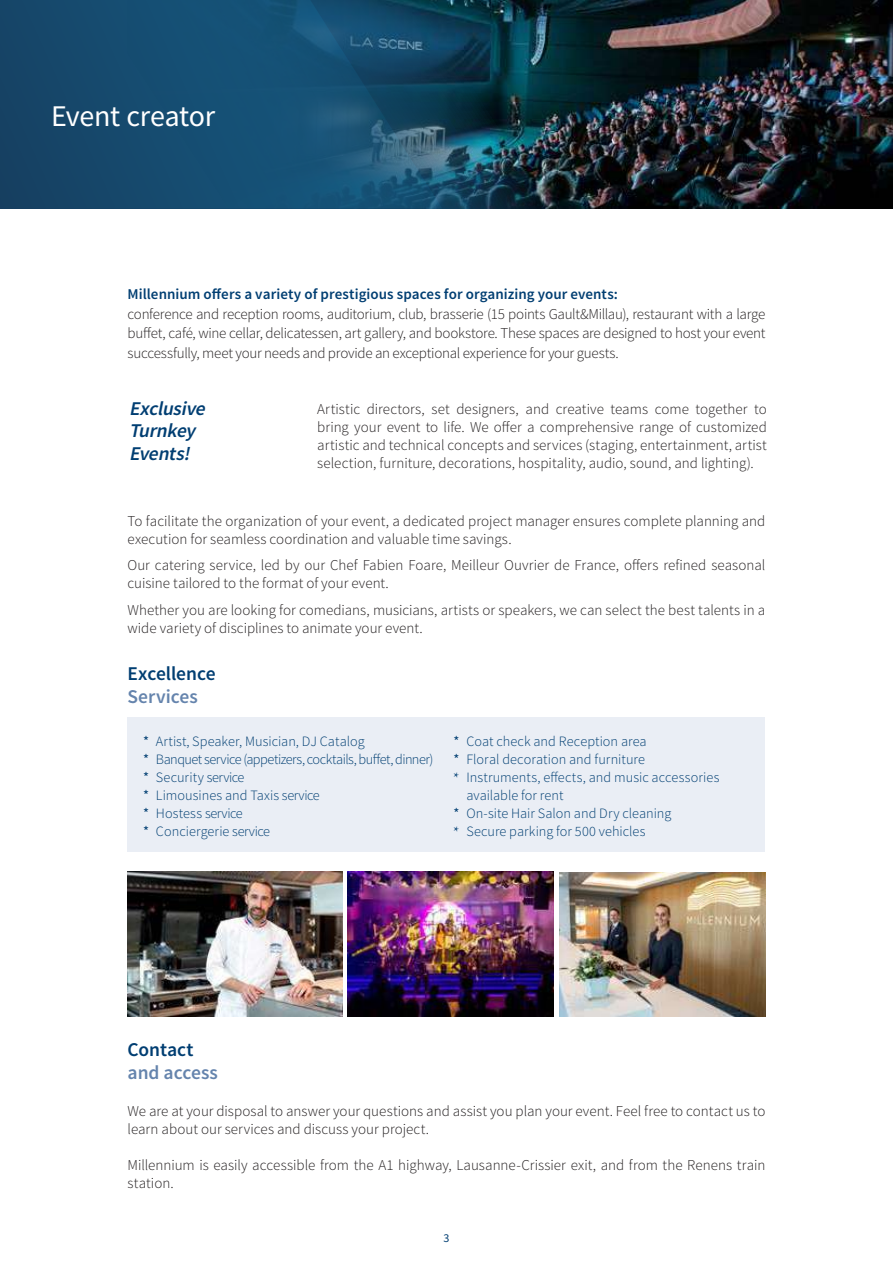
<style>
.page{position:relative;width:893px;height:1263px;background:#fff}
.page>*{position:absolute;margin:0;border:0;box-sizing:border-box;transform-origin:0 0}
.t1{font:30px "Source Sans Pro";letter-spacing:-.015em;color:#fff}
.t2{font:italic 600 19.5px/22.5px "Source Sans Pro";color:#003e72}
.t3{font:600 19.5px "Source Sans Pro";letter-spacing:-.005em;color:#003e72}
.t4{font:600 19.5px "Source Sans Pro";color:#6584ad}
.t5{font:300 15px/18px "Source Sans Pro";color:#231f20}
.t6{font:600 15px "Source Sans Pro";letter-spacing:.005em;color:#003e72}
.t7{font:300 14.25px/18px "Source Sans Pro";color:#003e72}
.t8{font:12px "Source Sans Pro";color:#003e72}
.s1{font-weight:400}
.s2{font-family:"Minion Pro";font-weight:400}
</style>
<div class="page">
<div style="left:128px;top:717px;width:637px;height:134px;background:#eaeef5"></div>
<img style="left:128px;top:872px;width:214px;height:144px">
<img style="left:559px;top:872px;width:206px;height:144px">
<img style="left:348px;top:872px;width:206px;height:144px">
<div style="left:0;top:0;width:128px;height:208px;background:#164669"></div>
<img style="left:128px;top:0;width:765px;height:208px">
<h1 class="t1" style="left:51px;top:97px;width:166px">Event creator</h1>
<p class="t6" style="left:128px;top:285px;width:492px">Millennium offers a variety of prestigious spaces for organizing your events:</p>
<p class="t5" style="left:128px;top:304px;width:639px;line-height:19.5px;text-align:justify">conference and reception rooms, auditorium, club, brasserie (15 points Gault&amp;Millau), restaurant with a large buffet, café, wine cellar, delicatessen, art gallery, and bookstore. These spaces are designed to host your event successfully, meet your needs and provide an exceptional experience for your guests.</p>
<h2 class="t2" style="left:129px;top:398px;width:82px">Exclusive<br>Turnkey<br>Events!</h2>
<p class="t5" style="left:317px;top:400px;width:451px;text-align:justify">Artistic directors, set designers, and creative teams come together to bring your event to life. We offer a comprehensive range of customized artistic and technical concepts and services (staging, entertainment, artist selection, furniture, decorations, hospitality, audio, sound, and lighting).</p>
<p class="t5" style="left:128px;top:512px;width:639px">To facilitate the organization of your event, a dedicated project manager ensures complete planning and execution for seamless coordination and valuable time savings.</p>
<p class="t5" style="left:128px;top:556px;width:639px">Our catering service, led by our Chef Fabien Foare, Meilleur Ouvrier de France, offers refined seasonal cuisine tailored to the format of your event.</p>
<p class="t5" style="left:128px;top:601px;width:639px">Whether you are looking for comedians, musicians, artists or speakers, we can select the best talents in a wide variety of disciplines to animate your event.</p>
<h2 class="t3" style="left:128px;top:661px;width:90px">Excellence</h2>
<h2 class="t4" style="left:128px;top:684px;width:72px">Services</h2>
<p class="t7" style="left:143px;top:732px;width:292px"><span class="s1">*</span> Artist, Speaker, Musician, DJ Catalog<br><span class="s1">*</span> Banquet service (appetizers, cocktails, buffet, dinner) <span class="s1">*</span> Security service<br><span class="s1">*</span> Limousines and Taxis service<br><span class="s1">*</span> Hostess service<br><span class="s1">*</span> Conciergerie service</p>
<p class="t7" style="left:454px;top:732px;width:195px"><span class="s1">*</span> Coat check and Reception area</p>
<p class="t7" style="left:454px;top:750px;width:193px"><span class="s1">*</span> Floral decoration and furniture</p>
<p class="t7" style="left:454px;top:768px;width:267px"><span class="s2">*</span> Instruments, effects, and music accessories</p>
<p class="t7" style="left:466px;top:786px;width:99px">available for rent</p>
<p class="t7" style="left:454px;top:804px;width:219px"><span class="s1">*</span> On-site Hair Salon and Dry cleaning</p>
<p class="t7" style="left:454px;top:822px;width:193px"><span class="s2">*</span> Secure parking for 500 vehicles</p>
<h2 class="t3" style="left:128px;top:1037px;width:68px">Contact</h2>
<h2 class="t4" style="left:128px;top:1060px;width:92px">and access</h2>
<p class="t5" style="left:128px;top:1102px;width:639px">We are at your disposal to answer your questions and assist you plan your event. Feel free to contact us to learn about our services and discuss your project.</p>
<p class="t5" style="left:128px;top:1156px;width:639px">Millennium is easily accessible from the A1 highway, Lausanne-Crissier exit, and from the Renens train station.</p>
<p class="t8" style="left:443px;top:1230px;width:7px">3</p>
</div>
